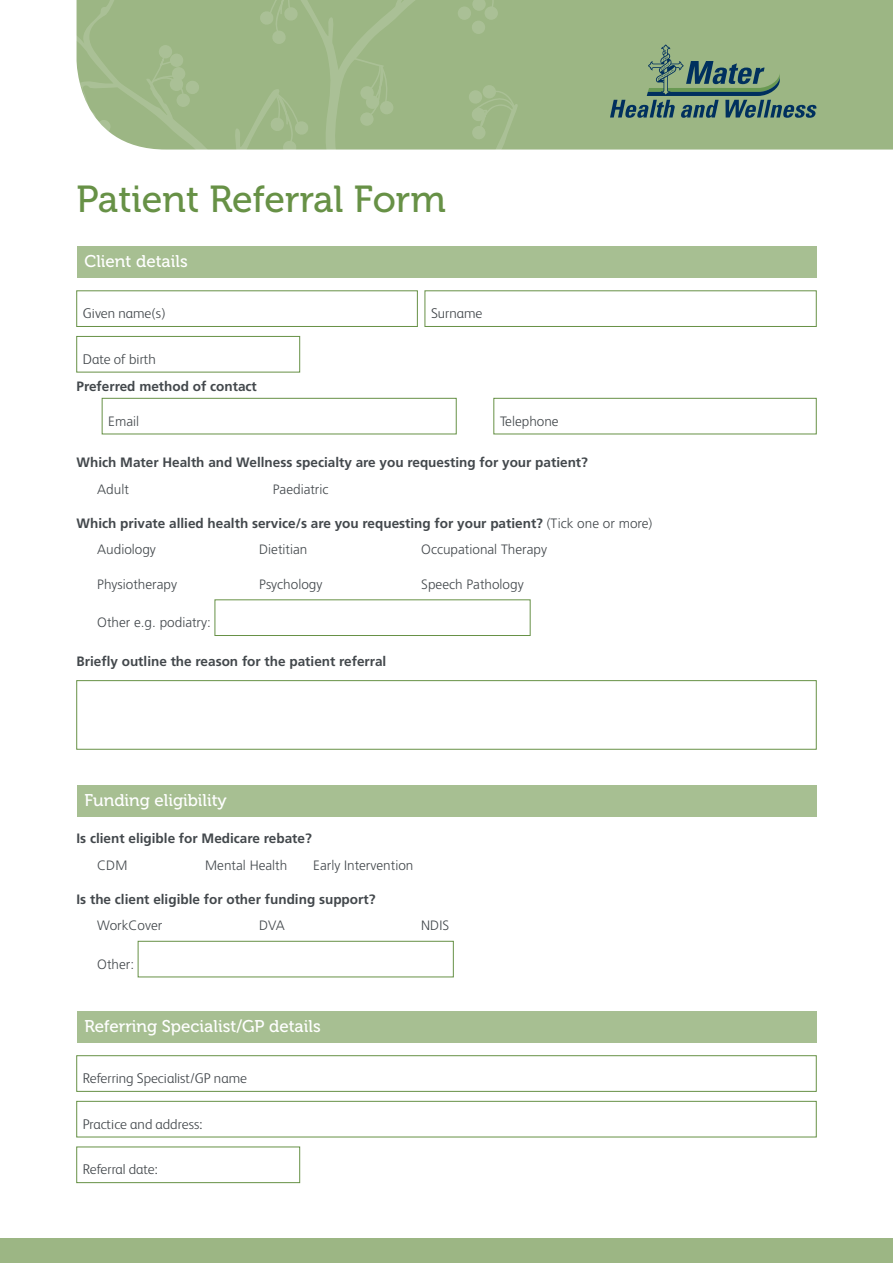
<style>
.page{position:relative;width:893px;height:1263px;background:#fff}
.page>*{position:absolute;margin:0;border:0;box-sizing:border-box;transform-origin:0 0}
.t1{font:37.5px "Museo 500";color:#679146}
.t2{font:16.95px "Museo 500";color:#fff}
.t3{font:300 14.1px "FS Albert";color:#41464a}
.t4{font:700 13.5px/26.4px "Frutiger LT Std";color:#43484c}
.t5{font:300 13.5px "Frutiger LT Std";color:#43484c}
.s1{font-weight:300}
</style>
<div class="page">
<div style="left:578px;top:0;width:315px;height:150px;background:#9cb684"></div>
<svg style="left:323px;top:0;width:255px;height:150px;background:#9db785"></svg>
<div style="left:360px;top:86px;width:14px;height:14px;background:#aac096;border-radius:50%"></div>
<div style="left:472px;top:20px;width:13px;height:14px;background:#aac096;border-radius:50%"></div>
<svg style="left:472px;top:0;width:23px;height:11px"></svg>
<div style="left:484px;top:6px;width:14px;height:14px;background:#aac096;border-radius:50%"></div>
<div style="left:457px;top:6px;width:14px;height:14px;background:#aac096;border-radius:50%"></div>
<div style="left:366px;top:95px;width:13px;height:14px;background:#aac096;border-radius:50%"></div>
<div style="left:360px;top:112px;width:14px;height:14px;background:#aac096;border-radius:50%"></div>
<div style="left:380px;top:101px;width:14px;height:14px;background:#aac096;border-radius:50%"></div>
<svg style="left:76px;top:0;width:247px;height:150px;background:#a0b98a"></svg>
<div style="left:83px;top:134px;width:14px;height:14px;background:#fff;border-radius:50%"></div>
<div style="left:82px;top:111px;width:14px;height:14px;background:#fff;border-radius:50%"></div>
<svg style="left:76px;top:36px;width:1px;height:32px"></svg>
<div style="left:158px;top:45px;width:14px;height:14px;background:#aac096;border-radius:50%"></div>
<div style="left:170px;top:53px;width:14px;height:14px;background:#aac096;border-radius:50%"></div>
<div style="left:172px;top:67px;width:14px;height:14px;background:#aac096;border-radius:50%"></div>
<div style="left:169px;top:77px;width:14px;height:14px;background:#aac096;border-radius:50%"></div>
<div style="left:185px;top:80px;width:14px;height:14px;background:#aac096;border-radius:50%"></div>
<div style="left:176px;top:93px;width:14px;height:14px;background:#aac096;border-radius:50%"></div>
<div style="left:70px;top:120px;width:14px;height:14px;background:#fff;border-radius:50%"></div>
<svg style="left:97px;top:120px;width:14px;height:14px"></svg>
<svg style="left:270px;top:93px;width:39px;height:57px;background:#a0b989"></svg>
<svg style="left:459px;top:44px;width:357px;height:106px;background:#8eaa81"></svg>
<div style="left:215px;top:600px;width:315px;height:36px;border:1px solid #679146"></div>
<div style="left:77px;top:680px;width:739px;height:69px;border:1px solid #679146"></div>
<div style="left:0;top:1239px;width:893px;height:24px;background:#9cb684"></div>
<div style="left:77px;top:291px;width:341px;height:36px;border:1px solid #679146"></div>
<div style="left:77px;top:1055px;width:739px;height:36px;border:1px solid #679146"></div>
<div style="left:77px;top:336px;width:223px;height:36px;border:1px solid #679146"></div>
<div style="left:77px;top:1101px;width:739px;height:36px;border:1px solid #679146"></div>
<div style="left:77px;top:1147px;width:223px;height:36px;border:1px solid #679146"></div>
<div style="left:425px;top:291px;width:391px;height:36px;border:1px solid #679146"></div>
<div style="left:77px;top:246px;width:739px;height:31px;background:#a7bf92"></div>
<div style="left:77px;top:1011px;width:739px;height:31px;background:#a7bf92"></div>
<div style="left:102px;top:398px;width:354px;height:36px;border:1px solid #679146"></div>
<div style="left:494px;top:398px;width:322px;height:36px;border:1px solid #679146"></div>
<div style="left:77px;top:785px;width:739px;height:32px;background:#a7bf92"></div>
<div style="left:138px;top:941px;width:315px;height:36px;border:1px solid #679146"></div>
<h1 class="t1" style="left:77px;top:179px;width:371px">Patient Referral Form</h1>
<p class="t2" style="left:85px;top:251px;width:105px">Client details</p>
<p class="t3" style="left:83px;top:304px;width:84px">Given name(s)</p>
<p class="t3" style="left:83px;top:350px;width:74px">Date of birth</p>
<p class="t4" style="left:77px;top:373px;width:182px">Preferred method of contact</p>
<p class="t3" style="left:431px;top:304px;width:53px">Surname</p>
<p class="t5" style="left:108px;top:413px;width:32px">Email</p>
<p class="t5" style="left:500px;top:413px;width:60px">Telephone</p>
<p class="t4" style="left:77px;top:449px;width:513px">Which Mater Health and Wellness specialty are you requesting for your patient?</p>
<p class="t5" style="left:97px;top:481px;width:33px">Adult</p>
<p class="t5" style="left:273px;top:481px;width:57px">Paediatric</p>
<p class="t4" style="left:97px;top:510px;width:557px;text-indent:-21px">Which private allied health service/s are you requesting for your patient? <span class="s1">(Tick one or more)<br>Audiology</span></p>
<p class="t5" style="left:259px;top:542px;width:50px">Dietitian</p>
<p class="t5" style="left:421px;top:542px;width:127px">Occupational Therapy</p>
<p class="t5" style="left:97px;top:576px;width:81px">Physiotherapy</p>
<p class="t5" style="left:259px;top:576px;width:65px">Psychology</p>
<p class="t5" style="left:421px;top:576px;width:104px">Speech Pathology</p>
<p class="t5" style="left:97px;top:615px;width:115px">Other e.g. podiatry:</p>
<p class="t4" style="left:77px;top:648px;width:311px">Briefly outline the reason for the patient referral</p>
<p class="t2" style="left:85px;top:791px;width:144px">Funding eligibility</p>
<p class="t4" style="left:77px;top:825px;width:237px">Is client eligible for Medicare rebate?</p>
<p class="t5" style="left:97px;top:857px;width:32px">CDM</p>
<p class="t5" style="left:205px;top:857px;width:84px">Mental Health</p>
<p class="t5" style="left:313px;top:857px;width:102px">Early Intervention</p>
<p class="t4" style="left:77px;top:886px;width:300px">Is the client eligible for other funding support?</p>
<p class="t5" style="left:97px;top:918px;width:67px">WorkCover</p>
<p class="t5" style="left:259px;top:918px;width:27px">DVA</p>
<p class="t5" style="left:421px;top:918px;width:29px">NDIS</p>
<p class="t5" style="left:97px;top:956px;width:38px">Other:</p>
<p class="t2" style="left:85px;top:1016px;width:238px">Referring Specialist/GP details</p>
<p class="t3" style="left:83px;top:1069px;width:166px">Referring Specialist/GP name</p>
<p class="t3" style="left:83px;top:1115px;width:121px">Practice and address:</p>
<p class="t3" style="left:83px;top:1160px;width:76px">Referral date:</p>
</div>
